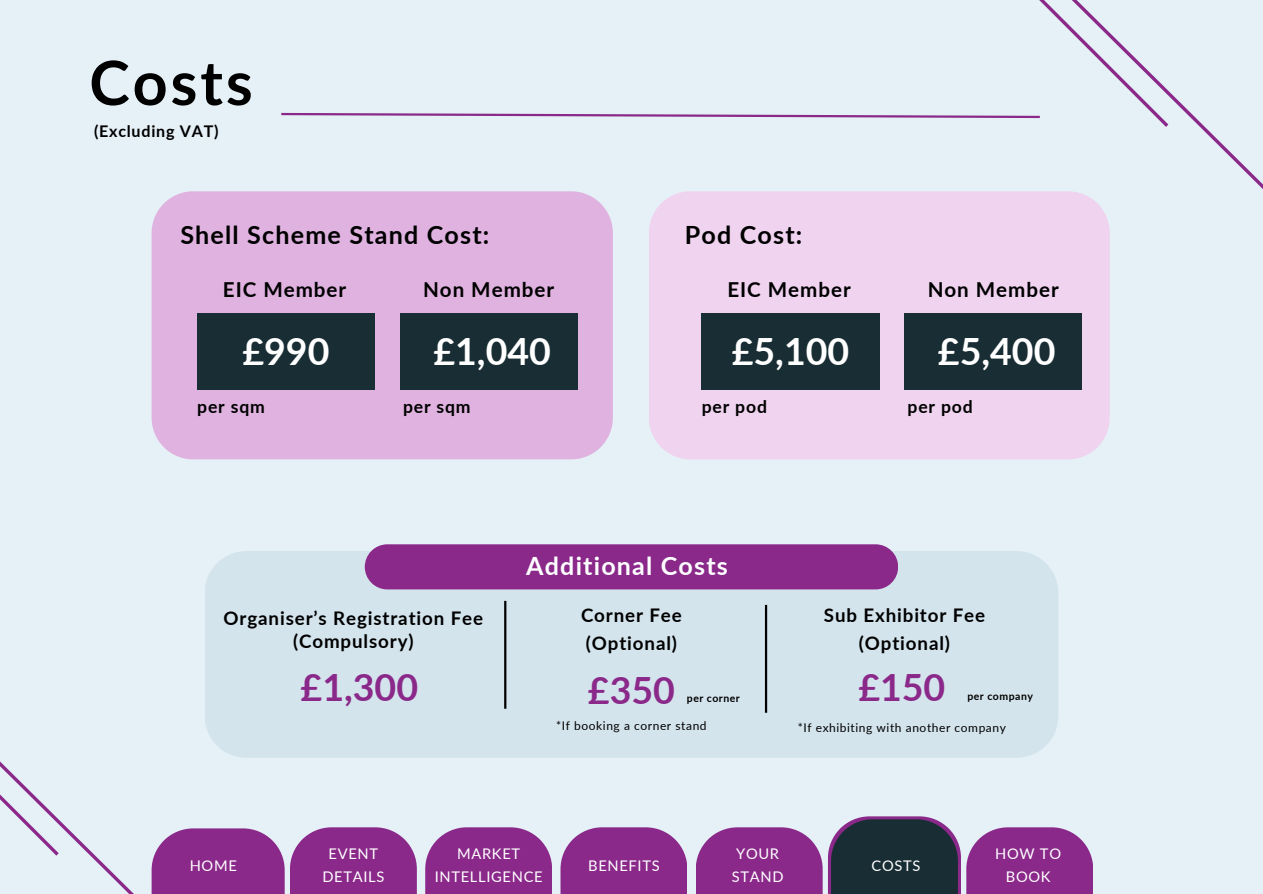
<style>
.page{position:relative;width:1263px;height:894px;background:#fff}
.page>*{position:absolute;margin:0;border:0;box-sizing:border-box;transform-origin:0 0}
.t1{font:700 61.05px "Lato";letter-spacing:.045em;color:#000}
.t2{font:700 37.5px "Lato";color:#fff}
.t3{font:700 37.5px "Lato";color:#8a298a}
.t4{font:700 25.05px "Lato";letter-spacing:.045em;color:#000}
.t5{font:700 25.05px "Lato";letter-spacing:.045em;color:#fdfeff}
.t6{font:700 20.55px "Lato";letter-spacing:.045em;color:#000}
.t7{font:700 18.75px/28.2px "Lato";letter-spacing:.045em;color:#000;text-align:center}
.t8{font:700 17.55px "Lato";letter-spacing:.045em;color:#000}
.t9{font:700 16.05px "Lato";letter-spacing:.045em;color:#000}
.t10{font:14.7px/22.5px "Lato";letter-spacing:.045em;color:#fff;text-align:center}
.t11{font:12px "Lato";letter-spacing:.045em;color:#000}
.t12{font:700 10.5px "Lato";letter-spacing:.045em;color:#000}
</style>
<div class="page">
<div style="left:762px;top:0;width:501px;height:296px;background:#e6f1f7"></div>
<div style="left:716px;top:0;width:456px;height:130px;background:#e6f1f7"></div>
<svg style="left:279px;top:112px;width:763px;height:7px;background:#c8b0d3"></svg>
<div style="left:264px;top:551px;width:794px;height:206px;background:#d4e4ed"></div>
<hr style="left:765px;top:604px;width:2px;height:108px;background:#000">
<div style="left:365px;top:544px;width:533px;height:45px;background:#8a298a;border-radius:23px"></div>
<svg style="left:264px;top:828px;width:21px;height:65px"></svg>
<div style="left:290px;top:827px;width:127px;height:66px;background:#8a298a"></div>
<div style="left:425px;top:827px;width:127px;height:66px;background:#8a298a"></div>
<div style="left:560px;top:827px;width:127px;height:66px;background:#8a298a"></div>
<div style="left:696px;top:827px;width:127px;height:66px;background:#8a298a"></div>
<svg style="left:828px;top:816px;width:133px;height:77px"></svg>
<div style="left:831px;top:819px;width:127px;height:74px;background:#192e34"></div>
<div style="left:966px;top:827px;width:127px;height:66px;background:#8a298a"></div>
<div style="left:152px;top:191px;width:461px;height:268px;background:#dfb2df"></div>
<div style="left:197px;top:313px;width:178px;height:76px;background:#192e34"></div>
<div style="left:400px;top:313px;width:177px;height:76px;background:#192e34"></div>
<div style="left:649px;top:191px;width:460px;height:268px;background:#efd3ef"></div>
<hr style="left:504px;top:600px;width:2px;height:108px;background:#000">
<svg style="left:0;top:419px;width:264px;height:474px;background:#dcddec"></svg>
<div style="left:0;top:403px;width:62px;height:456px;background:#e6f1f7"></div>
<div style="left:702px;top:313px;width:177px;height:76px;background:#192e34"></div>
<div style="left:904px;top:313px;width:178px;height:76px;background:#192e34"></div>
<h1 class="t1" style="left:89px;top:45px;width:165px">Costs</h1>
<p class="t9" style="left:94px;top:121px;width:126px">(Excluding VAT)</p>
<h3 class="t4" style="left:180px;top:220px;width:310px">Shell Scheme Stand Cost:</h3>
<p class="t6" style="left:223px;top:277px;width:125px">EIC Member</p>
<p class="t6" style="left:423px;top:277px;width:133px">Non Member</p>
<h2 class="t2" style="left:242px;top:327px;width:88px">£990</h2>
<p class="t8" style="left:197px;top:395px;width:69px">per sqm</p>
<p class="t8" style="left:403px;top:395px;width:69px">per sqm</p>
<h2 class="t2" style="left:433px;top:327px;width:119px">£1,040</h2>
<h3 class="t4" style="left:685px;top:220px;width:119px">Pod Cost:</h3>
<p class="t6" style="left:727px;top:277px;width:125px">EIC Member</p>
<p class="t6" style="left:928px;top:277px;width:133px">Non Member</p>
<h2 class="t2" style="left:732px;top:327px;width:119px">£5,100</h2>
<p class="t8" style="left:702px;top:395px;width:67px">per pod</p>
<p class="t8" style="left:908px;top:395px;width:67px">per pod</p>
<h2 class="t2" style="left:938px;top:327px;width:119px">£5,400</h2>
<p class="t7" style="left:224px;top:606px;width:261px;line-height:22.5px">Organiser’s Registration Fee (Compulsory)</p>
<h2 class="t3" style="left:301px;top:663px;width:119px">£1,300</h2>
<h3 class="t5" style="left:526px;top:550px;width:203px">Additional Costs</h3>
<p class="t7" style="left:581px;top:600px;width:102px;text-align:left">Corner Fee (Optional)</p>
<p class="t7" style="left:824px;top:600px;width:163px">Sub Exhibitor Fee (Optional)</p>
<h2 class="t3" style="left:588px;top:666px;width:88px">£350</h2>
<h2 class="t3" style="left:858px;top:663px;width:88px">£150</h2>
<p class="t12" style="left:687px;top:691px;width:54px">per corner</p>
<p class="t12" style="left:967px;top:689px;width:67px">per company</p>
<p class="t11" style="left:556px;top:718px;width:152px">*If booking a corner stand</p>
<p class="t11" style="left:798px;top:720px;width:210px">*If exhibiting with another company</p>
<p class="t10" style="left:190px;top:853px;width:49px">HOME</p>
<p class="t10" style="left:322px;top:842px;width:63px">EVENT<br>DETAILS</p>
<p class="t10" style="left:435px;top:842px;width:109px">MARKET<br>INTELLIGENCE</p>
<p class="t10" style="left:588px;top:853px;width:73px">BENEFITS</p>
<p class="t10" style="left:732px;top:842px;width:53px;text-align:left">YOUR<br>STAND</p>
<p class="t10" style="left:871px;top:853px;width:50px">COSTS</p>
<p class="t10" style="left:995px;top:842px;width:67px">HOW TO<br>BOOK</p>
</div>
